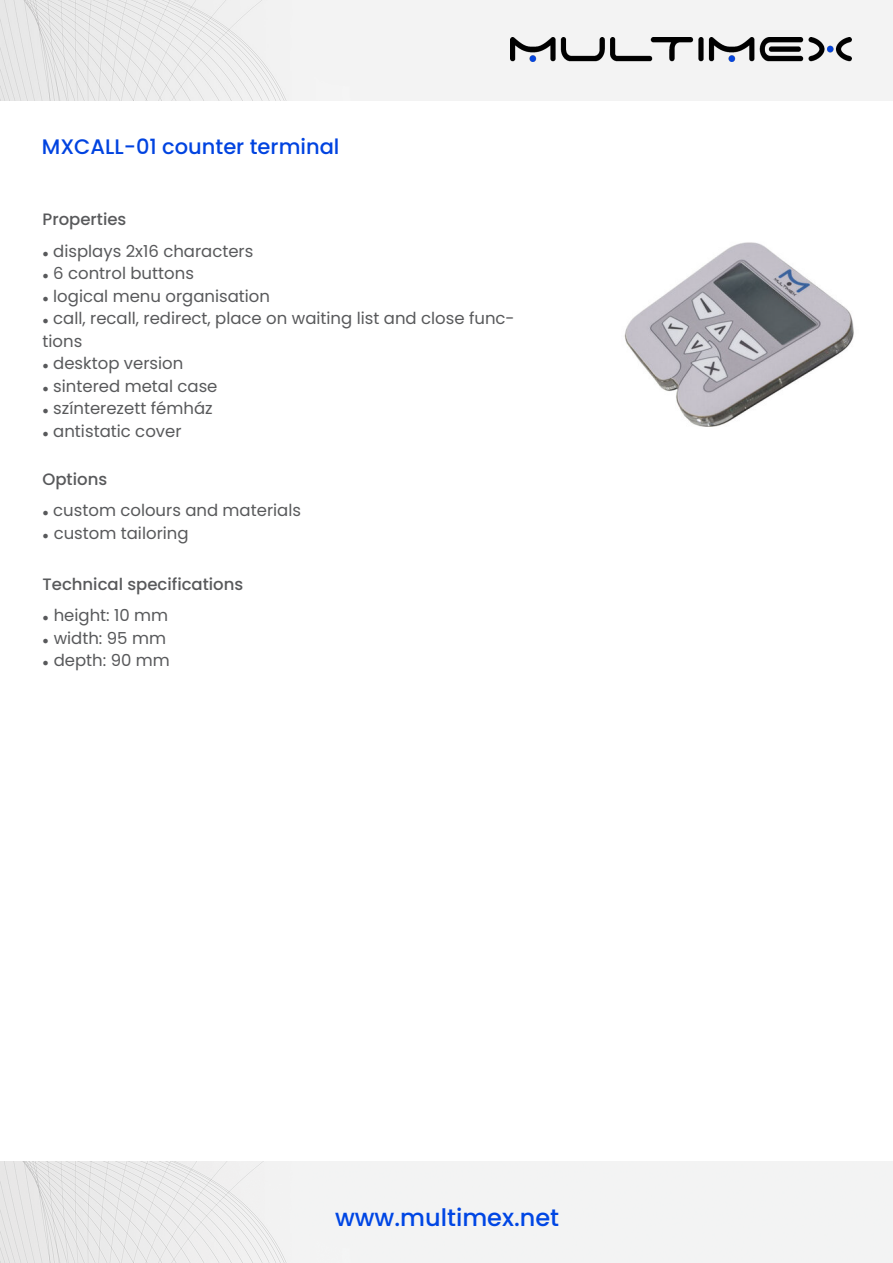
<style>
.page{position:relative;width:893px;height:1263px;background:#fff}
.page>*{position:absolute;margin:0;border:0;box-sizing:border-box;transform-origin:0 0}
.t1{font:500 24px "Poppins";color:#0046e4}
.t2{font:500 21px "Poppins";color:#0043e0}
.t3{font:16.5px/22.5px "Poppins";color:#58595b}
.t4{font:500 16.5px "Poppins";color:#58595b}
.s1{font-family:"Century Gothic";font-size:10.5px}
</style>
<div class="page">
<img style="left:0;top:1161px;width:893px;height:101px">
<img style="left:0;top:0;width:893px;height:100px">
<img style="left:510px;top:37px;width:341px;height:24px">
<img style="left:624px;top:242px;width:230px;height:185px">
<p class="t2" style="left:42px;top:135px;width:299px">MXCALL-01 counter terminal</p>
<p class="t4" style="left:43px;top:210px;width:85px">Properties</p>
<p class="t3" style="left:43px;top:240px;width:212px"><span class="s1">●</span> displays 2x16 characters</p>
<p class="t3" style="left:43px;top:262px;width:153px"><span class="s1">●</span> 6 control buttons</p>
<p class="t3" style="left:43px;top:285px;width:229px"><span class="s1">●</span> logical menu organisation</p>
<p class="t3" style="left:43px;top:307px;width:474px"><span class="s1">●</span> call, recall, redirect, place on waiting list and close func&shy;tions</p>
<p class="t3" style="left:43px;top:352px;width:142px"><span class="s1">●</span> desktop version</p>
<p class="t3" style="left:43px;top:375px;width:177px"><span class="s1">●</span> sintered metal case</p>
<p class="t3" style="left:43px;top:397px;width:172px"><span class="s1">●</span> színterezett fémház</p>
<p class="t3" style="left:43px;top:420px;width:141px"><span class="s1">●</span> antistatic cover</p>
<p class="t4" style="left:43px;top:470px;width:66px">Options</p>
<p class="t3" style="left:43px;top:499px;width:260px"><span class="s1">●</span> custom colours and materials</p>
<p class="t3" style="left:43px;top:522px;width:148px"><span class="s1">●</span> custom tailoring</p>
<p class="t4" style="left:43px;top:575px;width:202px">Technical specifications</p>
<p class="t3" style="left:43px;top:604px;width:127px"><span class="s1">●</span> height: 10 mm</p>
<p class="t3" style="left:43px;top:627px;width:125px"><span class="s1">●</span> width: 95 mm</p>
<p class="t3" style="left:43px;top:649px;width:129px"><span class="s1">●</span> depth: 90 mm</p>
<h1 class="t1" style="left:335px;top:1203px;width:226px">www.multimex.net</h1>
</div>
